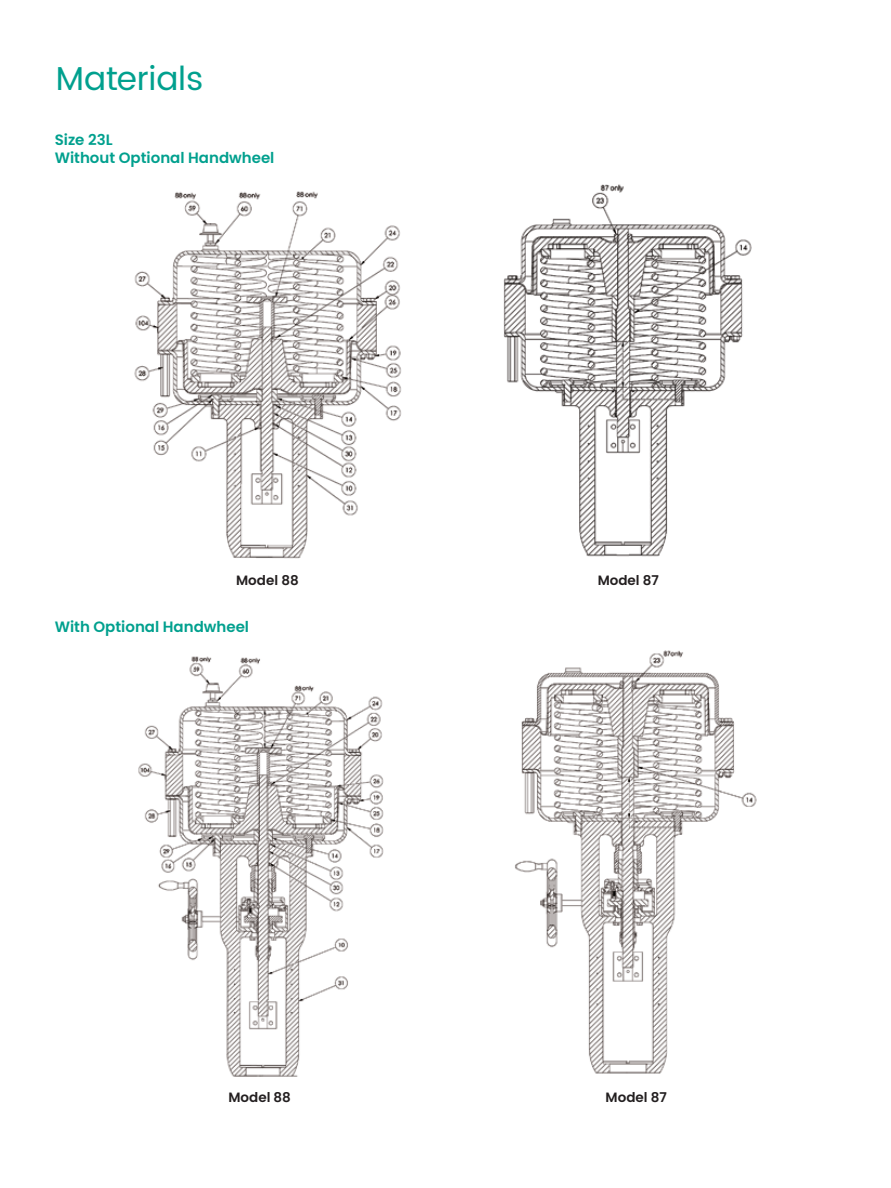
<style>
.page{position:relative;width:891px;height:1188px;background:#fff}
.page>*{position:absolute;margin:0;border:0;box-sizing:border-box;transform-origin:0 0}
.t1{font:33px "Poppins";letter-spacing:-.005em;color:#00a08e}
.t2{font:600 15px/18px "Poppins";color:#00a08e}
.t3{font:600 13.5px "Poppins";color:#231f20}
</style>
<div class="page">
<img style="left:134px;top:191px;width:268px;height:368px">
<img style="left:503px;top:184px;width:249px;height:373px">
<img style="left:138px;top:656px;width:246px;height:421px">
<img style="left:515px;top:650px;width:242px;height:424px">
<h1 class="t1" style="left:56px;top:54px;width:149px">Materials</h1>
<p class="t2" style="left:55px;top:131px;width:221px">Size 23L<br>Without Optional Handwheel</p>
<p class="t3" style="left:236px;top:573px;width:64px">Model 88</p>
<p class="t3" style="left:598px;top:573px;width:63px">Model 87</p>
<p class="t2" style="left:55px;top:618px;width:196px">With Optional Handwheel</p>
<p class="t3" style="left:228px;top:1090px;width:64px">Model 88</p>
<p class="t3" style="left:606px;top:1090px;width:63px">Model 87</p>
</div>
